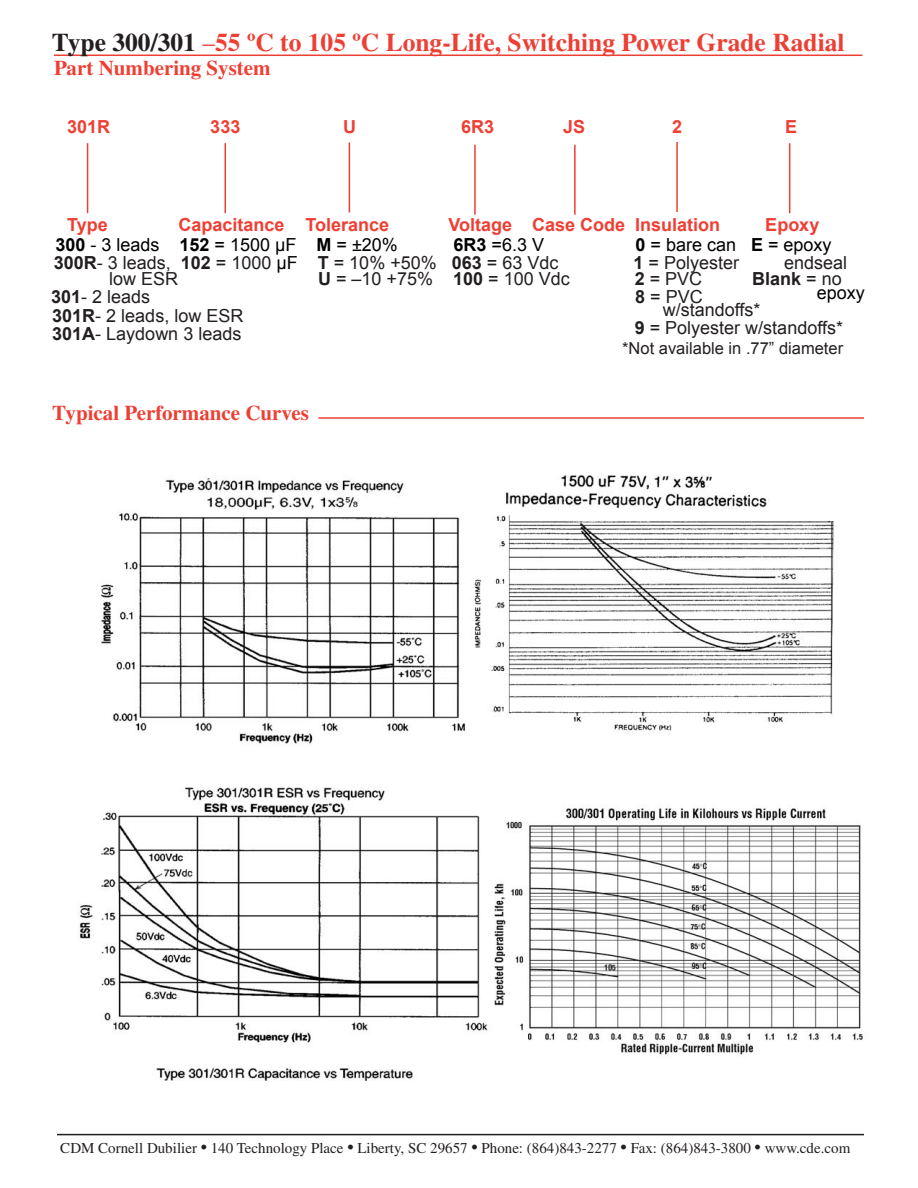
<style>
.page{position:relative;width:918px;height:1188px;background:#fff}
.page>*{position:absolute;margin:0;border:0;box-sizing:border-box;transform-origin:0 0}
.t1{font:700 25.5px "Times";color:#ee3f34}
.t2{font:700 21px "Times";color:#ee3f34}
.t3{font:18px/35.4px "Arial";color:#231f20}
.t4{font:700 18px "Arial";color:#ee3f34}
.t5{font:18px "Arial";color:#000}
.t6{font:700 18px "Arial";color:#231f20}
.t7{font:16.5px "Arial";color:#231f20}
.t8{font:15px "Times";color:#231f20}
.s1{color:#231f20}
.s2{font-weight:400}
.s3{font-weight:700}
.s4{color:#000}
.s5{font-size:18px}
</style>
<div class="page">
<hr style="left:57px;top:1134px;width:807px;height:1px;background:#231f20">
<hr style="left:54px;top:55px;width:808px;height:1px;background:#ee3f34">
<hr style="left:318px;top:417px;width:546px;height:2px;background:#ee3f34">
<hr style="left:87px;top:143px;width:1px;height:70px;background:#ee3f34">
<hr style="left:349px;top:142px;width:1px;height:70px;background:#ee3f34">
<hr style="left:474px;top:145px;width:2px;height:70px;background:#ee3f34">
<hr style="left:574px;top:145px;width:2px;height:70px;background:#ee3f34">
<hr style="left:676px;top:142px;width:2px;height:70px;background:#ee3f34">
<hr style="left:789px;top:143px;width:1px;height:70px;background:#ee3f34">
<hr style="left:225px;top:143px;width:1px;height:70px;background:#ee3f34">
<img style="left:78px;top:478px;width:417px;height:603px">
<img style="left:468px;top:475px;width:366px;height:289px">
<img style="left:495px;top:807px;width:369px;height:248px">
<h1 class="t1" style="left:52px;top:27px;width:794px"><span class="s1">Type 300/301</span> <span class="s2">–</span>55 ºC to 105 ºC Long-Life, Switching Power Grade Radial</h1>
<p class="t2" style="left:54px;top:56px;width:218px">Part Numbering System</p>
<p class="t4" style="left:67px;top:115px;width:45px">301R</p>
<p class="t4" style="left:210px;top:115px;width:32px">333</p>
<p class="t4" style="left:343px;top:115px;width:14px">U</p>
<p class="t4" style="left:461px;top:115px;width:35px">6R3</p>
<p class="t4" style="left:563px;top:115px;width:24px">JS</p>
<p class="t4" style="left:672px;top:115px;width:12px">2</p>
<p class="t4" style="left:785px;top:115px;width:14px">E</p>
<p class="t4" style="left:67px;top:213px;width:42px">Type</p>
<p class="t4" style="left:179px;top:213px;width:212px">Capacitance Tolerance</p>
<p class="t4" style="left:449px;top:213px;width:273px">Voltage Case Code Insulation</p>
<p class="t4" style="left:765px;top:213px;width:56px">Epoxy</p>
<p class="t5" style="left:56px;top:233px;width:344px"><span class="s3">300</span> - 3 leads <span class="s3">152</span> = 1500 µF <span class="s3">M</span> = ±20%</p>
<p class="t5" style="left:454px;top:233px;width:92px"><span class="s3">6R3</span> =6.3 V</p>
<p class="t5" style="left:636px;top:233px;width:198px"><span class="s3">0</span> = bare can <span class="s3">E</span> = epoxy</p>
<p class="t3" style="left:54px;top:245px;width:506px"><span class="s3">300R</span>- 3 leads, <span class="s3">102</span> = 1000 <span class="s4">µF</span> <span class="s3">T</span> = 10% +50% <span class="s3">063</span> = 63 Vdc</p>
<p class="t3" style="left:633px;top:245px;width:107px"><span class="s3">1</span> = Polyester</p>
<p class="t3" style="left:784px;top:245px;width:65px">endseal</p>
<p class="t3" style="left:109px;top:261px;width:71px">low ESR</p>
<p class="t3" style="left:318px;top:261px;width:253px"><span class="s3">U</span> = –10 +75% <span class="s3">100</span> = 100 Vdc</p>
<p class="t3" style="left:635px;top:261px;width:69px"><span class="s3">2</span> = PVC</p>
<p class="t6" style="left:752px;top:267px;width:91px">Blank <span class="s2">= no</span></p>
<p class="t3" style="left:51px;top:279px;width:101px"><span class="s3">301</span>- 2 leads</p>
<p class="t3" style="left:635px;top:279px;width:69px"><span class="s3">8</span> = PVC</p>
<p class="t3" style="left:635px;top:275px;width:232px;text-indent:182px"><span class="s4">epoxy<br></span><span class="s3">9</span> = Polyester w/standoffs*</p>
<p class="t3" style="left:52px;top:299px;width:193px"><span class="s3">301R</span>- 2 leads, low ESR</p>
<p class="t3" style="left:663px;top:292px;width:99px">w/standoffs*</p>
<p class="t3" style="left:52px;top:316px;width:191px"><span class="s3">301A</span>- Laydown 3 leads</p>
<p class="t7" style="left:622px;top:338px;width:223px">*Not available in .77” diameter</p>
<p class="t2" style="left:52px;top:401px;width:258px">Typical Performance Curves</p>
<p class="t8" style="left:60px;top:1139px;width:792px">CDM Cornell Dubilier <span class="s5">•</span> 140 Technology Place <span class="s5">•</span> Liberty, SC 29657 <span class="s5">•</span> Phone: (864)843-2277 <span class="s5">•</span> Fax: (864)843-3800 <span class="s5">•</span> www.cde.com</p>
</div>
